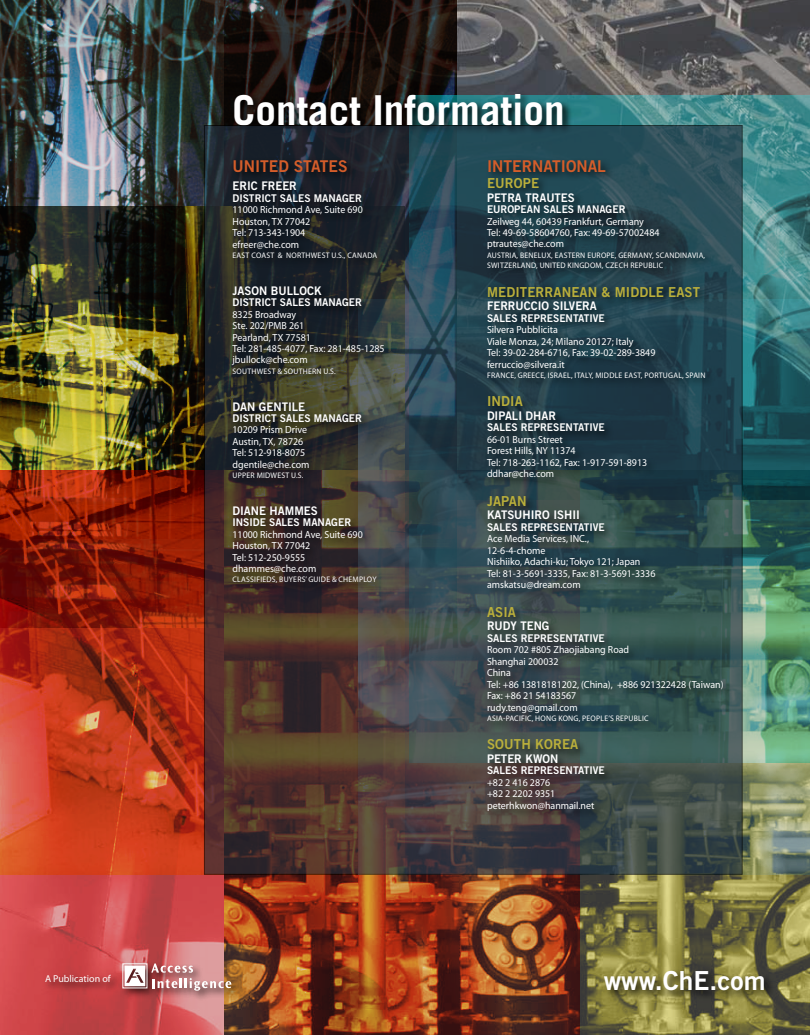
<style>
.page{position:relative;width:810px;height:1035px;background:#fff}
.page>*{position:absolute;margin:0;border:0;box-sizing:border-box;transform-origin:0 0}
.t1{font:700 41.25px "Trade Gothic LT Std";color:#fff}
.t2{font:26.25px "Trade Gothic LT Std Bd 2";color:#fff}
.t3{font:16.25px "Trade Gothic LT Std Bd 2";color:#d45d2a;scale:.96 1}
.t4{font:13.75px "Trade Gothic LT Std Bd 2";letter-spacing:.01em;color:#baaf3b;scale:.96 1}
.t5{font:11.88px "Trade Gothic LT Std Bd 2";color:#fff;scale:.96 1}
.t6{font:10.62px "Trade Gothic LT Std Bd 2";color:#fff;scale:.96 1}
.t7{font:10.38px/11.5px "Myriad Pro";color:#fff;scale:.96 1}
.t8{font:10px "Myriad Pro";color:#fff}
.t9{font:8px "Myriad Pro";letter-spacing:.03em;color:#fff;scale:.96 1}
</style>
<div class="page">
<img style="left:0;top:0;width:810px;height:1035px">
<div style="left:232px;top:91px;width:341px;height:45px;background:#000;opacity:.97"></div>
<div style="left:43px;top:961px;width:199px;height:40px;background:#000;opacity:.75"></div>
<svg style="left:151px;top:963px;width:81px;height:28px;background:#c68f8b"></svg>
<div style="left:122px;top:963px;width:25px;height:25px;border:1px solid #fff"></div>
<svg style="left:125px;top:966px;width:20px;height:20px"></svg>
<div style="left:602px;top:968px;width:173px;height:33px;background:#000;opacity:.75"></div>
<svg style="left:206px;top:127px;width:534px;height:746px;background:#38393c"></svg>
<div style="left:230px;top:157px;width:503px;height:664px;background:#000;opacity:.75"></div>
<h1 class="t1" style="left:233px;top:85px;width:334px">Contact Information</h1>
<h3 class="t3" style="left:233px;top:156px;width:11px">UNITED</h3>
<h3 class="t3" style="left:294px;top:156px;width:20px">STATE</h3>
<h3 class="t3" style="left:338px;top:156px;width:11px">S</h3>
<p class="t5" style="left:233px;top:179px;width:65px">ERIC FREER</p>
<p class="t6" style="left:233px;top:191px;width:133px">DI STRI CT SALES MANAGER</p>
<p class="t7" style="left:233px;top:204px;width:137px">11000 Richmond Ave, Suite 690<br>Houston, TX 77042<br>Tel: 713-343-1904 efreer@che.com</p>
<p class="t9" style="left:233px;top:251px;width:68px">EAST COAST &amp; Northwest</p>
<p class="t9" style="left:332px;top:251px;width:28px">U.s., Canada</p>
<p class="t5" style="left:233px;top:283px;width:79px">JASON BULLOCK</p>
<p class="t6" style="left:233px;top:296px;width:132px">DISTR ICT SALES MANAGER</p>
<p class="t7" style="left:233px;top:309px;width:160px">8325 Broadway<br>Ste. 202/PMB 261<br>Pearland, TX 77581<br>Tel: 281-485-4077, Fax: 281-485-1285 jbullock@che.com</p>
<p class="t9" style="left:233px;top:367px;width:11px">Southwest</p>
<p class="t9" style="left:277px;top:367px;width:17px">&amp; Southern</p>
<p class="t9" style="left:324px;top:367px;width:14px">U.S.</p>
<p class="t5" style="left:233px;top:399px;width:77px">DAN GENTILE</p>
<p class="t6" style="left:233px;top:411px;width:132px">DISTR ICT SALES MANAGER</p>
<p class="t7" style="left:233px;top:424px;width:82px">10209 Prism Drive<br>Austin, TX, 78726<br>Tel: 512-918-8075 dgentile@che.com</p>
<p class="t9" style="left:233px;top:471px;width:16px">UPper</p>
<p class="t9" style="left:257px;top:471px;width:6px">midwest</p>
<p class="t9" style="left:291px;top:471px;width:14px">U.S.</p>
<p class="t5" style="left:233px;top:503px;width:8px">DIANE</p>
<p class="t5" style="left:270px;top:503px;width:52px">HAMMES</p>
<p class="t6" style="left:233px;top:516px;width:122px">I NS IDE SALES MANAGER</p>
<p class="t7" style="left:233px;top:529px;width:137px">11000 Richmond Ave, Suite 690<br>Houston, TX 77042<br>Tel: 512-250-9555 dhammes@che.com</p>
<p class="t9" style="left:233px;top:575px;width:10px">Classifieds</p>
<p class="t9" style="left:276px;top:575px;width:14px">, Buyers</p>
<p class="t9" style="left:306px;top:575px;width:14px">’ Guide</p>
<p class="t9" style="left:332px;top:575px;width:18px">&amp; Chemploy</p>
<h3 class="t3" style="left:487px;top:156px;width:10px">INTE</h3>
<h3 class="t3" style="left:522px;top:156px;width:20px">RNATI</h3>
<h3 class="t3" style="left:566px;top:156px;width:22px">ONAL</h3>
<h3 class="t4" style="left:487px;top:175px;width:54px">EU ROPE</h3>
<p class="t5" style="left:487px;top:190px;width:91px">PETRA TRAUTES</p>
<p class="t6" style="left:487px;top:203px;width:22px">EUROP</p>
<p class="t6" style="left:521px;top:203px;width:107px">EAN SALES MANAGER</p>
<p class="t7" style="left:487px;top:215px;width:181px">Zeilweg 44, 60439 Frankfurt, Germany<br>Tel: 49-69-58604760, Fax: 49-69-57002484 ptrautes@che.com</p>
<p class="t9" style="left:487px;top:251px;width:11px">Austria</p>
<p class="t9" style="left:517px;top:251px;width:14px">, Benelu</p>
<p class="t9" style="left:547px;top:251px;width:19px">x, Eastern</p>
<p class="t9" style="left:587px;top:251px;width:10px">Europe</p>
<p class="t9" style="left:615px;top:251px;width:16px">, Germany</p>
<p class="t9" style="left:652px;top:251px;width:14px">, Scandinavia</p>
<p class="t9" style="left:704px;top:251px;width:3px">,</p>
<p class="t9" style="left:487px;top:261px;width:10px">Switzerland</p>
<p class="t9" style="left:536px;top:261px;width:15px">, United</p>
<p class="t9" style="left:568px;top:261px;width:11px">Kingdom</p>
<p class="t9" style="left:602px;top:261px;width:15px">, Czech</p>
<p class="t9" style="left:630px;top:261px;width:10px">Republic</p>
<h3 class="t4" style="left:487px;top:283px;width:21px">MEDITE</h3>
<h3 class="t4" style="left:536px;top:283px;width:28px">RRANEAN</h3>
<h3 class="t4" style="left:602px;top:283px;width:34px">&amp; MIDDLE</h3>
<h3 class="t4" style="left:668px;top:283px;width:34px">EAST</h3>
<p class="t5" style="left:487px;top:299px;width:116px">FERRUCCIO SILVERA</p>
<p class="t6" style="left:487px;top:311px;width:124px">SALES REPRES ENTATIVE</p>
<p class="t7" style="left:487px;top:324px;width:177px">Silvera Pubblicita<br>Viale Monza, 24; Milano 20127; Italy<br>Tel: 39-02-284-6716, Fax: 39-02-289-3849 ferruccio@silvera.it</p>
<p class="t9" style="left:487px;top:371px;width:10px">France</p>
<p class="t9" style="left:514px;top:371px;width:15px">, Greece</p>
<p class="t9" style="left:544px;top:371px;width:12px">, Israel</p>
<p class="t9" style="left:571px;top:371px;width:11px">, Italy</p>
<p class="t9" style="left:592px;top:371px;width:16px">, Middle</p>
<p class="t9" style="left:624px;top:371px;width:32px">East, Portugal</p>
<p class="t9" style="left:682px;top:371px;width:13px">, Spain</p>
<h3 class="t4" style="left:487px;top:393px;width:9px">INDIA</h3>
<p class="t5" style="left:487px;top:408px;width:69px">DIPALI DHAR</p>
<p class="t6" style="left:487px;top:421px;width:124px">SALES REPRES ENTATIVE</p>
<p class="t7" style="left:487px;top:434px;width:168px">66-01 Burns Street<br>Forest Hills, NY 11374<br>Tel: 718-263-1162, Fax: 1-917-591-8913 ddhar@che.com</p>
<h3 class="t4" style="left:487px;top:492px;width:33px">JAPAN</h3>
<p class="t5" style="left:487px;top:508px;width:98px">KATSUHIRO ISHII</p>
<p class="t6" style="left:487px;top:520px;width:124px">SALES REPRES ENTATIVE</p>
<p class="t7" style="left:487px;top:533px;width:177px">Ace Media Services, INC.,<br>12-6-4-chome<br>Nishiiko, Adachi-ku; Tokyo 121; Japan<br>Tel: 81-3-5691-3335, Fax: 81-3-5691-3336 amskatsu@dream.com</p>
<h3 class="t4" style="left:487px;top:603px;width:24px">ASIA</h3>
<p class="t5" style="left:487px;top:619px;width:67px">RUDY TENG</p>
<p class="t6" style="left:487px;top:631px;width:124px">SALES REPRES ENTATIVE</p>
<p class="t7" style="left:487px;top:644px;width:248px">Room 702 #805 Zhaojiabang Road<br>Shanghai 200032<br>China<br>Tel: +86 13818181202, (China), +886 921322428 (Taiwan)<br>Fax: +86 21 54183567<br>rudy.teng@gmail.com</p>
<p class="t9" style="left:487px;top:714px;width:29px">Asia-Pacific</p>
<p class="t9" style="left:532px;top:714px;width:16px">, Hong</p>
<p class="t9" style="left:558px;top:714px;width:11px">Kong</p>
<p class="t9" style="left:579px;top:714px;width:14px">, People</p>
<p class="t9" style="left:608px;top:714px;width:18px">’s Republic</p>
<h3 class="t4" style="left:487px;top:736px;width:97px">SOUTH KOREA</h3>
<p class="t5" style="left:487px;top:751px;width:76px">PETER KWON</p>
<p class="t6" style="left:487px;top:764px;width:124px">SALES REPRES ENTATIVE</p>
<p class="t7" style="left:487px;top:777px;width:113px">+82 2 416 2876<br>+82 2 2202 9351 peterhkwon@hanmail.net</p>
<p class="t8" style="left:45px;top:973px;width:67px">A Publication of</p>
<h2 class="t2" style="left:604px;top:965px;width:163px">WWW.CHE.COM</h2>
</div>
